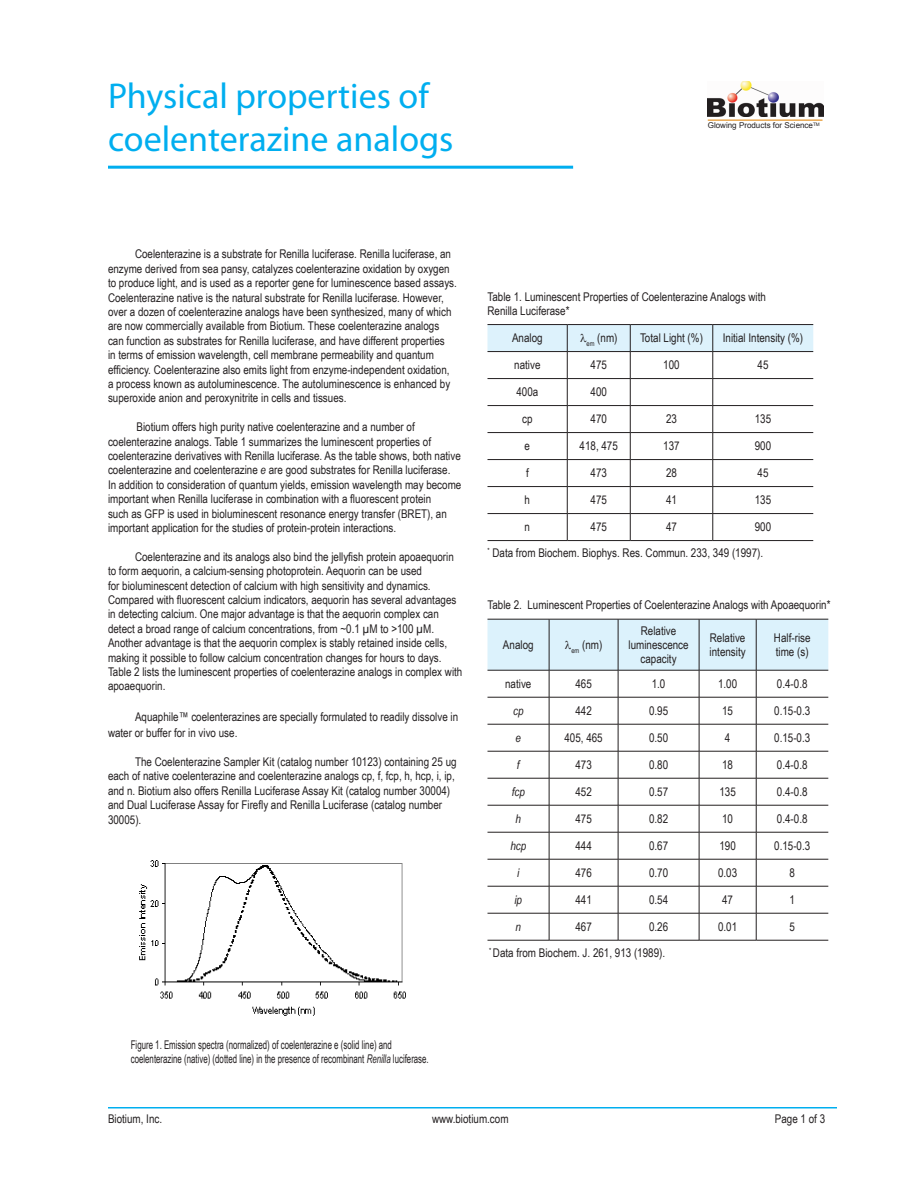
<style>
.page{position:relative;width:918px;height:1188px;background:#fff}
.page>*{position:absolute;margin:0;border:0;box-sizing:border-box;transform-origin:0 0}
.t1{font:36px "Myriad Pro";color:#00aeef}
.t2{font:12px/14.4px "Arial Narrow";color:#231f20}
.t3{font:12px/14.4px "Arial Narrow";color:#231f20;scale:.8 1}
.t4{font:italic 12px "Arial Narrow";color:#231f20}
.t5{font:8.1px "Arial";color:#231f20}
.s1{font-style:italic}
</style>
<div class="page">
<img style="left:708px;top:81px;width:116px;height:36px">
<hr style="left:708px;top:120px;width:115px;height:1px;background:#e38c18">
<hr style="left:108px;top:166px;width:465px;height:3px;background:#00aeef">
<hr style="left:108px;top:1107px;width:729px;height:1px;background:#00aeef">
<hr style="left:488px;top:940px;width:61px;height:1px;background:#231f20">
<hr style="left:549px;top:940px;width:69px;height:1px;background:#231f20">
<hr style="left:618px;top:940px;width:81px;height:1px;background:#231f20">
<hr style="left:699px;top:940px;width:57px;height:1px;background:#231f20">
<hr style="left:756px;top:940px;width:72px;height:1px;background:#231f20">
<svg style="left:488px;top:619px;width:340px;height:321px"></svg>
<img style="left:139px;top:860px;width:267px;height:156px">
<hr style="left:488px;top:324px;width:79px;height:1px;background:#231f20">
<hr style="left:567px;top:324px;width:63px;height:1px;background:#231f20">
<hr style="left:630px;top:324px;width:83px;height:1px;background:#231f20">
<hr style="left:713px;top:324px;width:100px;height:1px;background:#231f20">
<hr style="left:488px;top:540px;width:79px;height:1px;background:#231f20">
<hr style="left:567px;top:540px;width:63px;height:1px;background:#231f20">
<hr style="left:630px;top:540px;width:83px;height:1px;background:#231f20">
<hr style="left:713px;top:540px;width:100px;height:1px;background:#231f20">
<svg style="left:488px;top:325px;width:325px;height:215px"></svg>
<p class="t1" style="left:108px;top:74px;width:322px">Physical properties of</p>
<p class="t1" style="left:108px;top:117px;width:347px">coelenterazine analogs</p>
<p class="t5" style="left:708px;top:120px;width:114px">Glowing Products for Science<sup>TM</sup></p>
<p class="t2" style="left:108px;top:246px;width:350px;text-indent:27px">Coelenterazine is a substrate for Renilla luciferase. Renilla luciferase, an enzyme derived from sea pansy, catalyzes coelenterazine oxidation by oxygen to produce light, and is used as a reporter gene for luminescence based assays.<br>Coelenterazine native is the natural substrate for Renilla luciferase. However, over a dozen of coelenterazine analogs have been synthesized, many of which are now commercially available from Biotium. These coelenterazine analogs can function as substrates for Renilla luciferase, and have different properties<br>in terms of emission wavelength, cell membrane permeability and quantum efficiency. Coelenterazine also emits light from enzyme-independent oxidation, a process known as autoluminescence. The autoluminescence is enhanced by superoxide anion and peroxynitrite in cells and tissues.</p>
<p class="t2" style="left:108px;top:419px;width:355px;text-indent:28px">Biotium offers high purity native coelenterazine and a number of coelenterazine analogs. Table 1 summarizes the luminescent properties of coelenterazine derivatives with Renilla luciferase. As the table shows, both native coelenterazine and coelenterazine <span class="s1">e</span> are good substrates for Renilla luciferase.<br>In addition to consideration of quantum yields, emission wavelength may become important when Renilla luciferase in combination with a fluorescent protein<br>such as GFP is used in bioluminescent resonance energy transfer (BRET), an important application for the studies of protein-protein interactions.</p>
<p class="t2" style="left:108px;top:549px;width:356px;text-indent:27px">Coelenterazine and its analogs also bind the jellyfish protein apoaequorin to form aequorin, a calcium-sensing photoprotein. Aequorin can be used<br>for bioluminescent detection of calcium with high sensitivity and dynamics.<br>Compared with fluorescent calcium indicators, aequorin has several advantages in detecting calcium. One major advantage is that the aequorin complex can detect a broad range of calcium concentrations, from ~0.1 µM to &gt;100 µM.<br>Another advantage is that the aequorin complex is stably retained inside cells, making it possible to follow calcium concentration changes for hours to days.<br>Table 2 lists the luminescent properties of coelenterazine analogs in complex with apoaequorin.</p>
<p class="t2" style="left:108px;top:708px;width:352px;line-height:16.2px;text-indent:27px">Aquaphile™ coelenterazines are specially formulated to readily dissolve in water or buffer for in vivo use.</p>
<p class="t2" style="left:108px;top:754px;width:350px;text-indent:27px">The Coelenterazine Sampler Kit (catalog number 10123) containing 25 ug each of native coelenterazine and coelenterazine analogs cp, f, fcp, h, hcp, i, ip, and n. Biotium also offers Renilla Luciferase Assay Kit (catalog number 30004) and Dual Luciferase Assay for Firefly and Renilla Luciferase (catalog number 30005).</p>
<p class="t2" style="left:488px;top:289px;width:280px">Table 1. Luminescent Properties of Coelenterazine Analogs with<br>Renilla Luciferase*</p>
<p class="t2" style="left:512px;top:331px;width:32px">Analog</p>
<p class="t2" style="left:580px;top:331px;width:39px">●<sub>em</sub> (nm)</p>
<p class="t2" style="left:640px;top:331px;width:64px">Total Light (%)</p>
<p class="t2" style="left:723px;top:331px;width:82px">Initial Intensity (%)</p>
<p class="t2" style="left:514px;top:358px;width:28px">native</p>
<p class="t2" style="left:591px;top:358px;width:18px">475</p>
<p class="t2" style="left:663px;top:358px;width:18px">100</p>
<p class="t2" style="left:758px;top:358px;width:12px">45</p>
<p class="t2" style="left:516px;top:385px;width:23px">400a</p>
<p class="t2" style="left:591px;top:385px;width:18px">400</p>
<p class="t2" style="left:522px;top:412px;width:12px">cp</p>
<p class="t2" style="left:591px;top:412px;width:18px">470</p>
<p class="t2" style="left:666px;top:412px;width:12px">23</p>
<p class="t2" style="left:755px;top:412px;width:18px">135</p>
<p class="t2" style="left:525px;top:439px;width:7px">e</p>
<p class="t2" style="left:580px;top:439px;width:40px">418, 475</p>
<p class="t2" style="left:663px;top:439px;width:18px">137</p>
<p class="t2" style="left:755px;top:439px;width:18px">900</p>
<p class="t2" style="left:526px;top:466px;width:4px">f</p>
<p class="t2" style="left:591px;top:466px;width:18px">473</p>
<p class="t2" style="left:666px;top:466px;width:12px">28</p>
<p class="t2" style="left:758px;top:466px;width:12px">45</p>
<p class="t2" style="left:525px;top:493px;width:7px">h</p>
<p class="t2" style="left:591px;top:493px;width:18px">475</p>
<p class="t2" style="left:666px;top:493px;width:12px">41</p>
<p class="t2" style="left:755px;top:493px;width:18px">135</p>
<p class="t2" style="left:525px;top:520px;width:7px">n</p>
<p class="t2" style="left:591px;top:520px;width:18px">475</p>
<p class="t2" style="left:666px;top:520px;width:12px">47</p>
<p class="t2" style="left:755px;top:520px;width:18px">900</p>
<p class="t2" style="left:488px;top:545px;width:277px"><sup>*</sup> Data from Biochem. Biophys. Res. Commun. 233, 349 (1997).</p>
<p class="t2" style="left:488px;top:597px;width:344px">Table 2. Luminescent Properties of Coelenterazine Analogs with Apoaequorin*</p>
<p class="t2" style="left:503px;top:637px;width:32px">Analog</p>
<p class="t2" style="left:565px;top:637px;width:39px">●<sub>em</sub> (nm)</p>
<p class="t2" style="left:641px;top:623px;width:37px">Relative</p>
<p class="t2" style="left:629px;top:637px;width:62px">luminescence</p>
<p class="t2" style="left:641px;top:652px;width:38px">capacity</p>
<p class="t2" style="left:710px;top:630px;width:37px">Relative</p>
<p class="t2" style="left:710px;top:644px;width:38px">intensity</p>
<p class="t2" style="left:774px;top:630px;width:38px">Half-rise</p>
<p class="t2" style="left:776px;top:644px;width:34px">time (s)</p>
<p class="t2" style="left:505px;top:676px;width:28px">native</p>
<p class="t2" style="left:575px;top:676px;width:18px">465</p>
<p class="t2" style="left:652px;top:676px;width:15px">1.0</p>
<p class="t2" style="left:718px;top:676px;width:21px">1.00</p>
<p class="t2" style="left:777px;top:676px;width:32px">0.4-0.8</p>
<p class="t4" style="left:513px;top:703px;width:12px">cp</p>
<p class="t2" style="left:575px;top:703px;width:18px">442</p>
<p class="t2" style="left:649px;top:703px;width:21px">0.95</p>
<p class="t2" style="left:722px;top:703px;width:12px">15</p>
<p class="t2" style="left:774px;top:703px;width:38px">0.15-0.3</p>
<p class="t4" style="left:516px;top:730px;width:7px">e</p>
<p class="t2" style="left:564px;top:730px;width:40px">405, 465</p>
<p class="t2" style="left:649px;top:730px;width:21px">0.50</p>
<p class="t2" style="left:725px;top:730px;width:7px">4</p>
<p class="t2" style="left:774px;top:730px;width:38px">0.15-0.3</p>
<p class="t4" style="left:517px;top:757px;width:4px">f</p>
<p class="t2" style="left:575px;top:757px;width:18px">473</p>
<p class="t2" style="left:649px;top:757px;width:21px">0.80</p>
<p class="t2" style="left:722px;top:757px;width:12px">18</p>
<p class="t2" style="left:777px;top:757px;width:32px">0.4-0.8</p>
<p class="t4" style="left:512px;top:784px;width:15px">fcp</p>
<p class="t2" style="left:575px;top:784px;width:18px">452</p>
<p class="t2" style="left:649px;top:784px;width:21px">0.57</p>
<p class="t2" style="left:719px;top:784px;width:18px">135</p>
<p class="t2" style="left:777px;top:784px;width:32px">0.4-0.8</p>
<p class="t4" style="left:516px;top:811px;width:7px">h</p>
<p class="t2" style="left:575px;top:811px;width:18px">475</p>
<p class="t2" style="left:649px;top:811px;width:21px">0.82</p>
<p class="t2" style="left:722px;top:811px;width:12px">10</p>
<p class="t2" style="left:777px;top:811px;width:32px">0.4-0.8</p>
<p class="t4" style="left:510px;top:838px;width:17px">hcp</p>
<p class="t2" style="left:575px;top:838px;width:18px">444</p>
<p class="t2" style="left:649px;top:838px;width:21px">0.67</p>
<p class="t2" style="left:719px;top:838px;width:18px">190</p>
<p class="t2" style="left:774px;top:838px;width:38px">0.15-0.3</p>
<p class="t4" style="left:517px;top:865px;width:4px">i</p>
<p class="t2" style="left:575px;top:865px;width:18px">476</p>
<p class="t2" style="left:649px;top:865px;width:21px">0.70</p>
<p class="t2" style="left:718px;top:865px;width:21px">0.03</p>
<p class="t2" style="left:790px;top:865px;width:7px">8</p>
<p class="t4" style="left:514px;top:892px;width:9px">ip</p>
<p class="t2" style="left:575px;top:892px;width:18px">441</p>
<p class="t2" style="left:649px;top:892px;width:21px">0.54</p>
<p class="t2" style="left:722px;top:892px;width:12px">47</p>
<p class="t2" style="left:790px;top:892px;width:7px">1</p>
<p class="t4" style="left:516px;top:919px;width:7px">n</p>
<p class="t2" style="left:575px;top:919px;width:18px">467</p>
<p class="t2" style="left:649px;top:919px;width:21px">0.26</p>
<p class="t2" style="left:718px;top:919px;width:21px">0.01</p>
<p class="t2" style="left:790px;top:919px;width:7px">5</p>
<p class="t2" style="left:489px;top:945px;width:178px"><sup>*</sup> Data from Biochem. J. 261, 913 (1989).</p>
<p class="t3" style="left:131px;top:1037px;width:374px">Figure 1. Emission spectra (normalized) of coelenterazine e (solid line) and coelenterazine (native) (dotted line) in the presence of recombinant <span class="s1">Renilla</span> luciferase.</p>
<p class="t2" style="left:108px;top:1111px;width:56px">Biotium, Inc.</p>
<p class="t2" style="left:432px;top:1111px;width:78px">www.biotium.com</p>
<p class="t2" style="left:775px;top:1111px;width:52px">Page 1 of 3</p>
</div>
